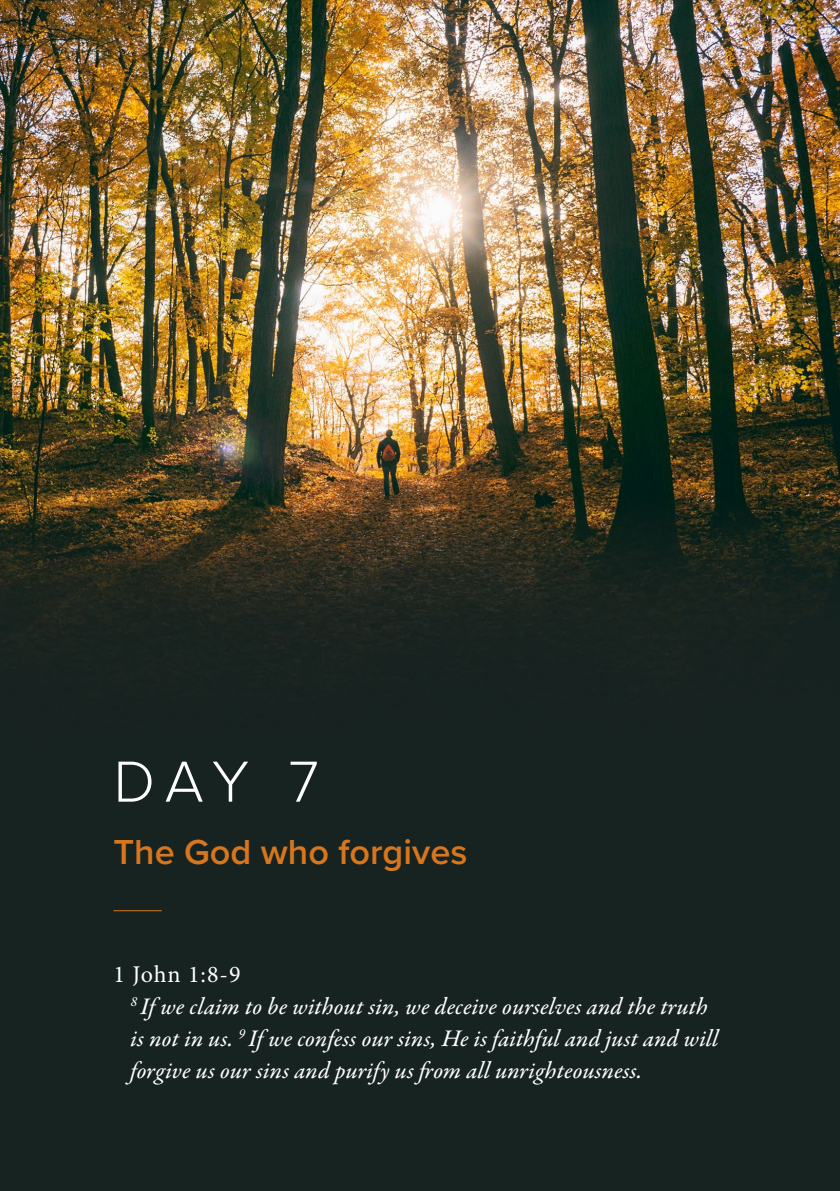
<style>
.page{position:relative;width:840px;height:1191px;background:#fff}
.page>*{position:absolute;margin:0;border:0;box-sizing:border-box;transform-origin:0 0}
.t1{font:300 60px "Proxima Nova";color:#fff}
.t2{font:600 36px "Proxima Nova";color:#d7761d}
.t3{font:24px/32px "Garamond Premr Pro Med It";letter-spacing:.01em;color:#fff}
.t4{font:24px "Minion Pro";color:#fff}
</style>
<div class="page">
<img style="left:0;top:0;width:839px;height:1191px">
<hr style="left:113px;top:910px;width:49px;height:1px;background:#d7761d">
<h1 class="t1" style="left:113px;top:737px;width:207px">DAY 7</h1>
<h2 class="t2" style="left:113px;top:825px;width:355px">The God who forgives</h2>
<p class="t4" style="left:113px;top:957px;width:128px">1 John 1:8-9</p>
<p class="t3" style="left:130px;top:991px;width:589px"><sup>8</sup> If we claim to be without sin, we deceive ourselves and the truth is not in us. <sup>9</sup> If we confess our sins, He is faithful and just and will forgive us our sins and purify us from all unrighteousness.</p>
</div>
